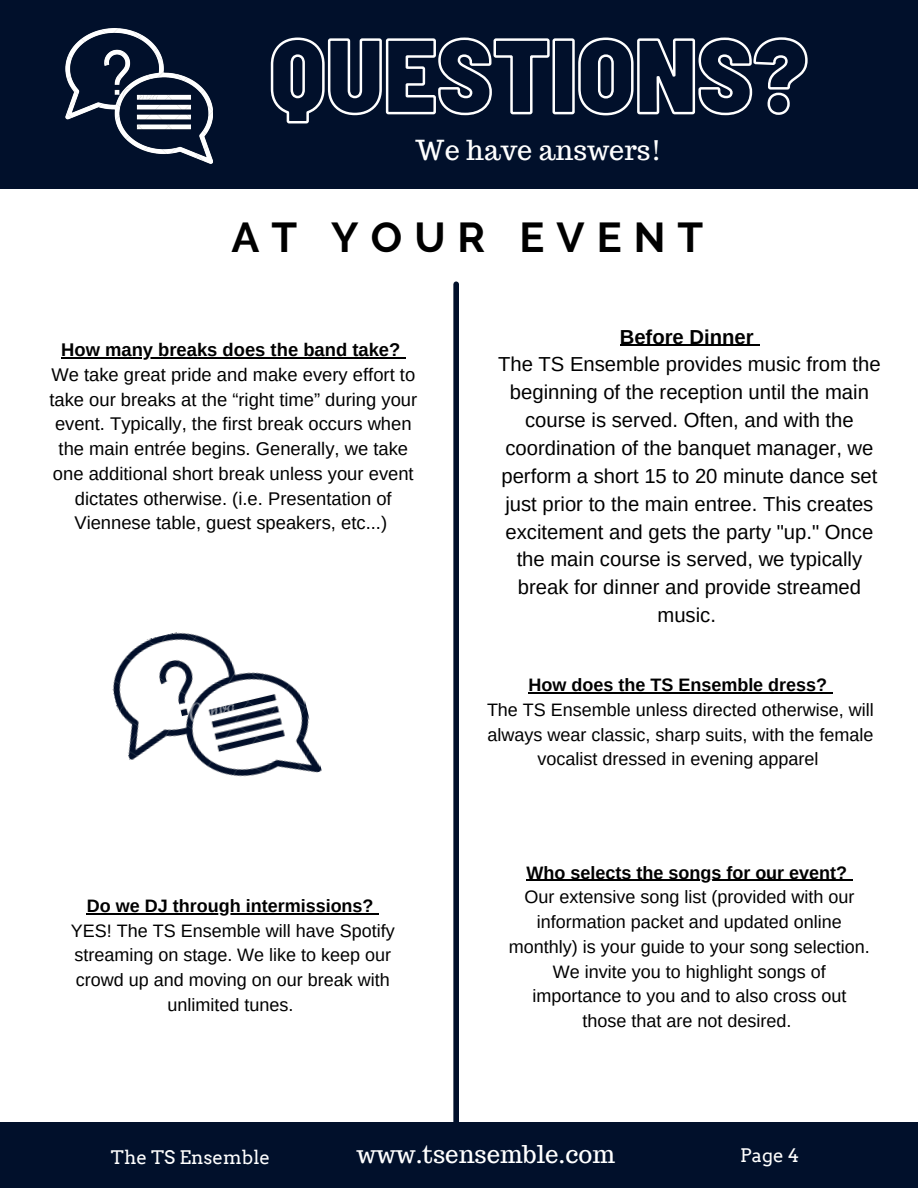
<style>
.page{position:relative;width:918px;height:1188px;background:#fff}
.page>*{position:absolute;margin:0;border:0;box-sizing:border-box;transform-origin:0 0}
.t1{font:700 41.55px "Raleway";letter-spacing:.29em;color:#000}
.t2{font:27px "Trocchi";color:#fff}
.t3{font:24px "Trocchi";color:#fff}
.t4{font:20.25px/27.9px "Arimo";color:#000;text-align:center}
.t5{font:700 20.25px "Arimo";color:#000}
.t6{font:18.75px "Arvo";color:#fff}
.t7{font:18.45px/24.8px "Arimo";color:#000;text-align:center}
.t8{font:700 18.45px "Arimo";color:#000}
.t9{font:18px/24.8px "Arimo";color:#000;text-align:center}
.t10{font:700 18px "Arimo";color:#000}
</style>
<div class="page">
<div style="left:0;top:0;width:918px;height:188px;background:#01102b"></div>
<div style="left:0;top:1123px;width:918px;height:65px;background:#01102b"></div>
<img style="left:65px;top:29px;width:148px;height:135px">
<div style="left:453px;top:284px;width:6px;height:870px;background:#01102b"></div>
<img style="left:112px;top:632px;width:210px;height:145px">
<svg style="left:270px;top:37px;width:538px;height:87px"></svg>
<hr style="left:620px;top:345px;width:134px;height:1px;background:#000">
<hr style="left:61px;top:357px;width:339px;height:1px;background:#000">
<hr style="left:529px;top:692px;width:299px;height:1px;background:#000">
<hr style="left:87px;top:913px;width:287px;height:1px;background:#000">
<hr style="left:527px;top:880px;width:321px;height:1px;background:#000">
<p class="t2" style="left:415px;top:133px;width:248px">We have answers!</p>
<p class="t1" style="left:231px;top:213px;width:474px">AT YOUR EVENT</p>
<p class="t8" style="left:61px;top:339px;width:341px">How many breaks does the band take?</p>
<p class="t7" style="left:49px;top:362px;width:369px">We take great pride and make every effort to take our breaks at the “right time” during your event. Typically, the first break occurs when the main entrée begins. Generally, we take one additional short break unless your event dictates otherwise. (i.e. Presentation of Viennese table, guest speakers, etc...)</p>
<p class="t10" style="left:87px;top:896px;width:288px">Do we DJ through intermissions?</p>
<p class="t9" style="left:71px;top:918px;width:325px">YES! The TS Ensemble will have Spotify streaming on stage. We like to keep our crowd up and moving on our break with unlimited tunes.</p>
<p class="t5" style="left:620px;top:325px;width:135px">Before Dinner</p>
<p class="t4" style="left:498px;top:350px;width:384px">The TS Ensemble provides music from the beginning of the reception until the main course is served. Often, and with the coordination of the banquet manager, we perform a short 15 to 20 minute dance set just prior to the main entree. This creates excitement and gets the party "up." Once the main course is served, we typically break for dinner and provide streamed music.</p>
<p class="t10" style="left:529px;top:675px;width:300px">How does the TS Ensemble dress?</p>
<p class="t9" style="left:487px;top:697px;width:388px">The TS Ensemble unless directed otherwise, will always wear classic, sharp suits, with the female vocalist dressed in evening apparel</p>
<p class="t10" style="left:527px;top:862px;width:322px">Who selects the songs for our event?</p>
<p class="t9" style="left:509px;top:885px;width:362px">Our extensive song list (provided with our information packet and updated online monthly) is your guide to your song selection.<br>We invite you to highlight songs of importance to you and to also cross out those that are not desired.</p>
<p class="t3" style="left:356px;top:1139px;width:260px">www.tsensemble.com</p>
<p class="t6" style="left:111px;top:1146px;width:161px">The TS Ensemble</p>
<p class="t6" style="left:740px;top:1144px;width:60px">Page 4</p>
</div>
